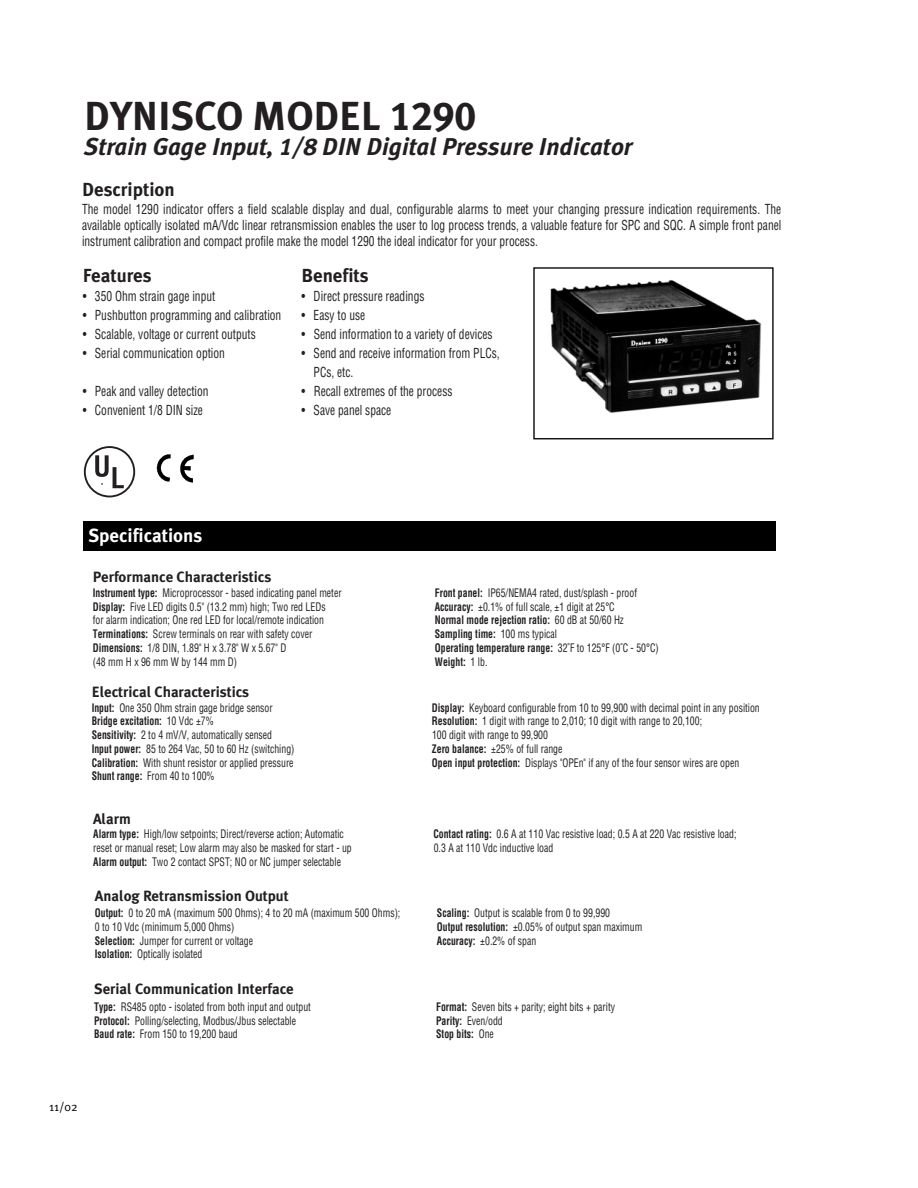
<style>
.page{position:relative;width:918px;height:1188px;background:#fff}
.page>*{position:absolute;margin:0;border:0;box-sizing:border-box;transform-origin:0 0}
.t1{font:40.5px "Meta Plus Bold Caps";color:#231f20}
.t2{font:italic 700 24.3px "Meta Plus";color:#231f20}
.t3{font:700 18.9px "Meta Plus";color:#231f20}
.t4{font:700 18.9px "Meta Plus";color:#fff}
.t5{font:700 14.85px "Meta Plus";color:#231f20}
.t6{font:condensed 13.5px/16.2px "Helvetica";color:#231f20;scale:.85 1}
.t7{font:12.15px "Meta Plus Normal";color:#000}
.t8{font:condensed 11.55px "Helvetica";color:#231f20;scale:.85 1}
.t9{font:700 condensed 11.55px "Helvetica";color:#231f20;scale:.85 1}
.s1{font-family:"Meta Plus Bold Caps";font-weight:400}
.s2{font-weight:700}
.s3{font-weight:400}
</style>
<div class="page">
<img style="left:550px;top:280px;width:212px;height:133px">
<div style="left:83px;top:522px;width:693px;height:29px;background:#000"></div>
<div style="left:84px;top:446px;width:51px;height:51px;border:2px solid #231f20;border-radius:50%"></div>
<svg style="left:95px;top:455px;width:29px;height:33px"></svg>
<img style="left:156px;top:454px;width:38px;height:29px">
<h1 class="t1" style="left:84px;top:93px;width:394px">DYNISCO MODEL 1290</h1>
<h2 class="t2" style="left:84px;top:137px;width:550px">Strain Gage Input, <span class="s1">1/8</span> DIN Digital Pressure Indicator</h2>
<h3 class="t3" style="left:82px;top:182px;width:94px">Description</h3>
<p class="t6" style="left:82px;top:202px;width:824px;text-align:justify">The model 1290 indicator offers a field scalable display and dual, configurable alarms to meet your changing pressure indication requirements. The available optically isolated mA/Vdc linear retransmission enables the user to log process trends, a valuable feature for SPC and SQC. A simple front panel instrument calibration and compact profile make the model 1290 the ideal indicator for your process.</p>
<h3 class="t3" style="left:83px;top:268px;width:71px">Features</h3>
<h3 class="t3" style="left:301px;top:268px;width:69px">Benefits</h3>
<p class="t6" style="left:83px;top:289px;width:158px">• 350 Ohm strain gage input</p>
<p class="t6" style="left:302px;top:289px;width:146px">• Direct pressure readings</p>
<p class="t6" style="left:83px;top:308px;width:235px">• Pushbutton programming and calibration</p>
<p class="t6" style="left:302px;top:308px;width:77px">• Easy to use</p>
<p class="t6" style="left:83px;top:327px;width:205px">• Scalable, voltage or current outputs</p>
<p class="t6" style="left:302px;top:327px;width:226px">• Send information to a variety of devices</p>
<p class="t6" style="left:83px;top:346px;width:169px">• Serial communication option</p>
<p class="t6" style="left:314px;top:345px;width:220px;line-height:18.9px;text-indent:-12px">• Send and receive information from PLCs,<br>PCs, etc.</p>
<p class="t6" style="left:83px;top:384px;width:150px">• Peak and valley detection</p>
<p class="t6" style="left:302px;top:384px;width:179px">• Recall extremes of the process</p>
<p class="t6" style="left:83px;top:403px;width:143px">• Convenient 1/8 DIN size</p>
<p class="t6" style="left:302px;top:403px;width:107px">• Save panel space</p>
<h3 class="t4" style="left:89px;top:528px;width:115px">Specifications</h3>
<p class="t5" style="left:93px;top:571px;width:180px">Performance Characteristics</p>
<p class="t8" style="left:93px;top:588px;width:294px"><span class="s2">Instrument type:</span> Microprocessor - based indicating panel meter</p>
<p class="t8" style="left:435px;top:588px;width:239px"><span class="s2">Front panel:</span> IP65/NEMA4 rated, dust/splash - proof</p>
<p class="t8" style="left:93px;top:602px;width:275px"><span class="s2">Display:</span> Five LED digits 0.5" (13.2 mm) high; Two red LEDs</p>
<p class="t8" style="left:435px;top:602px;width:213px"><span class="s2">Accuracy:</span> ±0.1% of full scale, ±1 digit at 25°C</p>
<p class="t8" style="left:93px;top:616px;width:273px">for alarm indication; One red LED for local/remote indication</p>
<p class="t9" style="left:435px;top:616px;width:224px">Normal mode rejection ratio: <span class="s3">60 dB at 50/60 Hz</span></p>
<p class="t8" style="left:93px;top:629px;width:260px"><span class="s2">Terminations:</span> Screw terminals on rear with safety cover</p>
<p class="t9" style="left:435px;top:629px;width:145px">Sampling time: <span class="s3">100 ms typical</span></p>
<p class="t8" style="left:93px;top:643px;width:229px"><span class="s2">Dimensions:</span> 1/8 DIN, 1.89" H x 3.78" W x 5.67" D</p>
<p class="t9" style="left:435px;top:643px;width:265px">Operating temperature range: <span class="s3">32˚F to 125°F (0˚C - 50°C)</span></p>
<p class="t8" style="left:93px;top:657px;width:171px">(48 mm H x 96 mm W by 144 mm D)</p>
<p class="t9" style="left:435px;top:657px;width:63px">Weight: <span class="s3">1 lb.</span></p>
<p class="t5" style="left:92px;top:686px;width:159px">Electrical Characteristics</p>
<p class="t8" style="left:92px;top:703px;width:214px"><span class="s2">Input:</span> One 350 Ohm strain gage bridge sensor</p>
<p class="t8" style="left:432px;top:703px;width:387px"><span class="s2">Display:</span> Keyboard configurable from 10 to 99,900 with decimal point in any position</p>
<p class="t9" style="left:92px;top:717px;width:145px">Bridge excitation: <span class="s3">10 Vdc ±7%</span></p>
<p class="t8" style="left:432px;top:717px;width:319px"><span class="s2">Resolution:</span> 1 digit with range to 2,010; 10 digit with range to 20,100;</p>
<p class="t8" style="left:92px;top:730px;width:214px"><span class="s2">Sensitivity:</span> 2 to 4 mV/V, automatically sensed</p>
<p class="t8" style="left:432px;top:730px;width:138px">100 digit with range to 99,900</p>
<p class="t8" style="left:92px;top:744px;width:240px"><span class="s2">Input power:</span> 85 to 264 Vac, 50 to 60 Hz (switching)</p>
<p class="t8" style="left:432px;top:744px;width:155px"><span class="s2">Zero balance:</span> ±25% of full range</p>
<p class="t8" style="left:92px;top:758px;width:239px"><span class="s2">Calibration:</span> With shunt resistor or applied pressure</p>
<p class="t8" style="left:432px;top:758px;width:363px"><span class="s2">Open input protection:</span> Displays "OPEn" if any of the four sensor wires are open</p>
<p class="t8" style="left:92px;top:772px;width:146px"><span class="s2">Shunt range:</span> From 40 to 100%</p>
<p class="t5" style="left:93px;top:813px;width:39px">Alarm</p>
<p class="t8" style="left:93px;top:830px;width:296px"><span class="s2">Alarm type:</span> High/low setpoints; Direct/reverse action; Automatic</p>
<p class="t8" style="left:433px;top:830px;width:358px"><span class="s2">Contact rating:</span> 0.6 A at 110 Vac resistive load; 0.5 A at 220 Vac resistive load;</p>
<p class="t8" style="left:93px;top:844px;width:306px">reset or manual reset; Low alarm may also be masked for start - up</p>
<p class="t8" style="left:434px;top:844px;width:142px">0.3 A at 110 Vdc inductive load</p>
<p class="t8" style="left:93px;top:857px;width:293px"><span class="s2">Alarm output:</span> Two 2 contact SPST; NO or NC jumper selectable</p>
<p class="t5" style="left:95px;top:890px;width:195px">Analog Retransmission Output</p>
<p class="t8" style="left:95px;top:908px;width:361px"><span class="s2">Output:</span> 0 to 20 mA (maximum 500 Ohms); 4 to 20 mA (maximum 500 Ohms);</p>
<p class="t8" style="left:437px;top:908px;width:205px"><span class="s2">Scaling:</span> Output is scalable from 0 to 99,990</p>
<p class="t8" style="left:95px;top:922px;width:166px">0 to 10 Vdc (minimum 5,000 Ohms)</p>
<p class="t8" style="left:437px;top:922px;width:243px"><span class="s2">Output resolution:</span> ±0.05% of output span maximum</p>
<p class="t8" style="left:95px;top:936px;width:188px"><span class="s2">Selection:</span> Jumper for current or voltage</p>
<p class="t8" style="left:437px;top:936px;width:118px"><span class="s2">Accuracy:</span> ±0.2% of span</p>
<p class="t8" style="left:95px;top:950px;width:128px"><span class="s2">Isolation:</span> Optically isolated</p>
<p class="t5" style="left:94px;top:983px;width:201px">Serial Communication Interface</p>
<p class="t8" style="left:94px;top:1002px;width:257px"><span class="s2">Type:</span> RS485 opto - isolated from both input and output</p>
<p class="t8" style="left:436px;top:1002px;width:212px"><span class="s2">Format:</span> Seven bits + parity; eight bits + parity</p>
<p class="t8" style="left:94px;top:1016px;width:239px"><span class="s2">Protocol:</span> Polling/selecting, Modbus/Jbus selectable</p>
<p class="t8" style="left:436px;top:1016px;width:80px"><span class="s2">Parity:</span> Even/odd</p>
<p class="t8" style="left:94px;top:1030px;width:171px"><span class="s2">Baud rate:</span> From 150 to 19,200 baud</p>
<p class="t9" style="left:436px;top:1030px;width:69px">Stop bits: <span class="s3">One</span></p>
<p class="t7" style="left:49px;top:1103px;width:30px">11/02</p>
</div>
